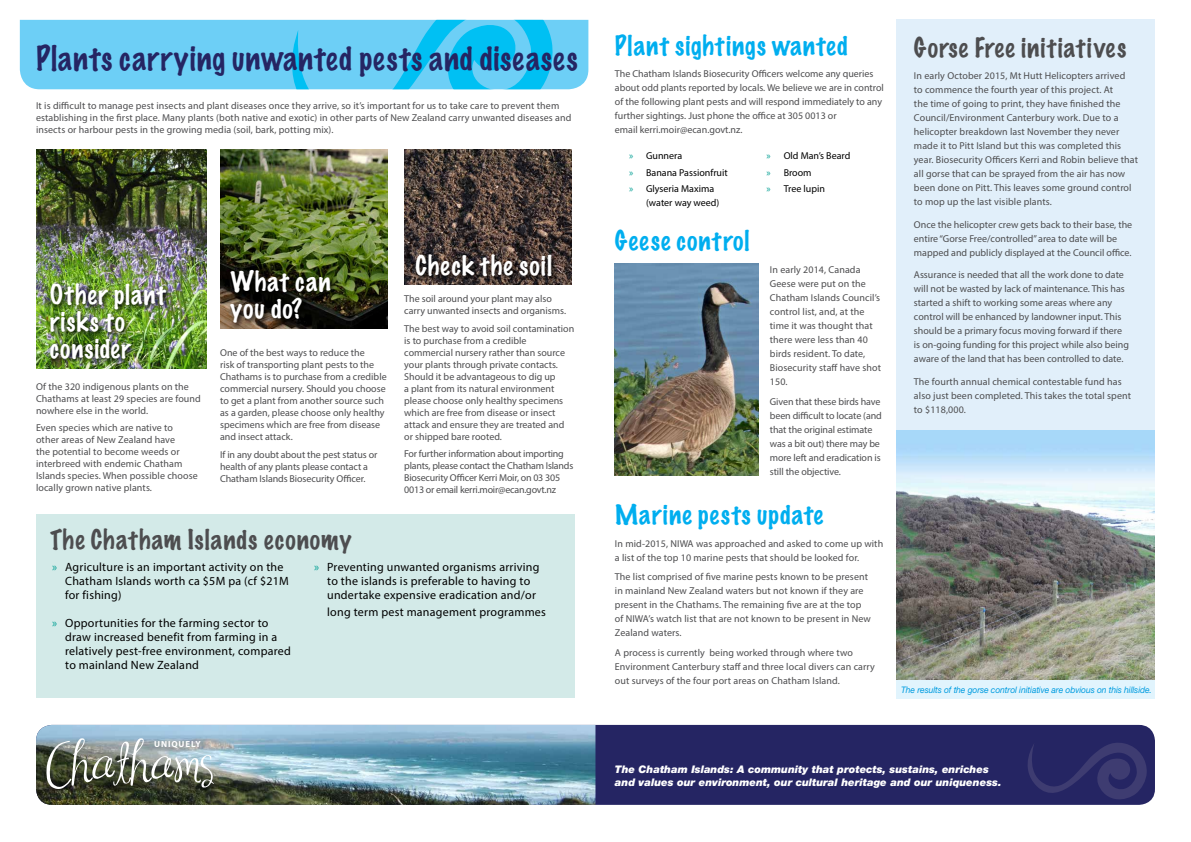
<style>
.page{position:relative;width:1191px;height:842px;background:#fff}
.page>*{position:absolute;margin:0;border:0;box-sizing:border-box;transform-origin:0 0}
.t1{font:100 31px "Marker Felt";letter-spacing:.03em;color:#252563}
.t2{font:100 25px/27px "Marker Felt";letter-spacing:.045em;color:#fff}
.t3{font:100 25px "Marker Felt";letter-spacing:.045em;color:#00aeef}
.t4{font:100 25px "Marker Felt";letter-spacing:.04em;color:#4d4d4f}
.t5{font:12px/14px "Myriad Pro";letter-spacing:.02em;color:#000}
.t6{font:italic 900 10.5px/13px "Helvetica Neue LT Pro";color:#fff}
.t7{font:10px/14px "Myriad Pro";color:#4d4d4f}
.t8{font:10px/12px "Myriad Pro";letter-spacing:-.02em;color:#4d4d4f}
.t9{font:10px/16.8px "Myriad Pro";color:#000}
.t10{font:italic 9px "Helvetica Neue LT Pro";letter-spacing:-.01em;color:#009ce0;scale:.95 1}
.t11{font:700 8.8px "Myriad Pro";letter-spacing:.1em;color:#fff}
.s1{color:#009f93}
</style>
<div class="page">
<div style="left:36px;top:725px;width:1119px;height:80px;background:#252563;border-radius:16px"></div>
<img style="left:36px;top:725px;width:559px;height:80px">
<svg style="left:46px;top:738px;width:168px;height:51px;background:#838a83"></svg>
<svg style="left:1017px;top:743px;width:130px;height:62px"></svg>
<div style="left:897px;top:20px;width:258px;height:411px;background:#e1effa"></div>
<div style="left:36px;top:514px;width:538px;height:184px;background:#d3eae8"></div>
<img style="left:897px;top:431px;width:258px;height:249px">
<svg style="left:20px;top:20px;width:568px;height:69px;background:#5bccf5"></svg>
<img style="left:36px;top:149px;width:170px;height:220px">
<img style="left:47px;top:281px;width:126px;height:85px">
<img style="left:220px;top:150px;width:167px;height:178px">
<svg style="left:227px;top:267px;width:110px;height:62px;background:#211f12"></svg>
<img style="left:404px;top:149px;width:167px;height:135px">
<svg style="left:412px;top:252px;width:147px;height:32px;background:#3a2f2c"></svg>
<img style="left:615px;top:264px;width:143px;height:211px">
<div style="left:897px;top:680px;width:258px;height:18px;background:#e1f4fd"></div>
<h1 class="t1" style="left:36px;top:43px;width:543px">Plants carrying unwanted pests and diseases</h1>
<p class="t7" style="left:36px;top:99px;width:537px;line-height:12px">It is difficult to manage pest insects and plant diseases once they arrive, so it’s important for us to take care to prevent them establishing in the first place. Many plants (both native and exotic) in other parts of New Zealand carry unwanted diseases and insects or harbour pests in the growing media (soil, bark, potting mix).</p>
<h2 class="t2" style="left:50px;top:282px;width:117px">Other plant risks to consider</h2>
<p class="t7" style="left:36px;top:380px;width:166px;line-height:12px">Of the 320 indigenous plants on the<br>Chathams at least 29 species are found nowhere else in the world.</p>
<p class="t7" style="left:36px;top:422px;width:163px;line-height:12px">Even species which are native to other areas of New Zealand have<br>the potential to become weeds or interbreed with endemic Chatham<br>Islands species. When possible choose locally grown native plants.</p>
<h2 class="t2" style="left:231px;top:270px;width:102px">What can you do?</h2>
<p class="t7" style="left:220px;top:347px;width:168px;line-height:12px">One of the best ways to reduce the<br>risk of transporting plant pests to the Chathams is to purchase from a credible commercial nursery. Should you choose to get a plant from another source such as a garden, please choose only healthy specimens which are free from disease and insect attack.</p>
<p class="t7" style="left:220px;top:448px;width:159px;line-height:12px">If in any doubt about the pest status or health of any plants please contact a<br>Chatham Islands Biosecurity Officer.</p>
<h2 class="t2" style="left:415px;top:254px;width:138px">Check the soil</h2>
<p class="t7" style="left:404px;top:292px;width:163px;line-height:12px">The soil around your plant may also carry unwanted insects and organisms.</p>
<p class="t7" style="left:404px;top:322px;width:171px;line-height:12px">The best way to avoid soil contamination is to purchase from a credible commercial nursery rather than source your plants through private contacts.<br>Should it be advantageous to dig up<br>a plant from its natural environment please choose only healthy specimens which are free from disease or insect attack and ensure they are treated and or shipped bare rooted.</p>
<p class="t8" style="left:404px;top:448px;width:171px">For further information about importing plants, please contact the Chatham Islands Biosecurity Officer Kerri Moir, on 03 305<br>0013 or email kerri.moir@ecan.govt.nz</p>
<h2 class="t4" style="left:50px;top:527px;width:303px">The Chatham Islands economy</h2>
<p class="t5" style="left:65px;top:560px;width:225px;text-indent:-13px"><span class="s1">»</span> Agriculture is an important activity on the<br>Chatham Islands worth ca $5M pa (cf $21M for fishing)</p>
<p class="t5" style="left:65px;top:616px;width:227px;text-indent:-13px"><span class="s1">»</span> Opportunities for the farming sector to draw increased benefit from farming in a relatively pest-free environment, compared to mainland New Zealand</p>
<p class="t5" style="left:327px;top:560px;width:214px;text-indent:-13px"><span class="s1">»</span> Preventing unwanted organisms arriving to the islands is preferable to having to undertake expensive eradication and/or</p>
<p class="t5" style="left:327px;top:605px;width:220px">long term pest management programmes</p>
<p class="t11" style="left:154px;top:738px;width:48px">UNIQUELY</p>
<h2 class="t3" style="left:615px;top:33px;width:234px">Plant sightings wanted</h2>
<p class="t7" style="left:615px;top:67px;width:270px">The Chatham Islands Biosecurity Officers welcome any queries about odd plants reported by locals. We believe we are in control of the following plant pests and will respond immediately to any further sightings. Just phone the office at 305 0013 or<br>email kerri.moir@ecan.govt.nz.</p>
<p class="t9" style="left:629px;top:147px;width:100px"><span class="s1">»</span> Gunnera<br><span class="s1">»</span> Banana Passionfruit <span class="s1">»</span> Glyseria Maxima</p>
<p class="t9" style="left:646px;top:194px;width:75px">(water way weed)</p>
<p class="t9" style="left:766px;top:147px;width:85px"><span class="s1">»</span> Old Man’s Beard <span class="s1">»</span> Broom<br><span class="s1">»</span> Tree lupin</p>
<h2 class="t3" style="left:615px;top:229px;width:136px">Geese control</h2>
<p class="t7" style="left:770px;top:262px;width:113px">In early 2014, Canada<br>Geese were put on the<br>Chatham Islands Council’s control list, and, at the time it was thought that there were less than 40 birds resident. To date,<br>Biosecurity staff have shot<br>150.</p>
<p class="t7" style="left:770px;top:394px;width:113px">Given that these birds have been difficult to locate (and that the original estimate was a bit out) there may be more left and eradication is still the objective.</p>
<h2 class="t3" style="left:615px;top:503px;width:210px">Marine pests update</h2>
<p class="t7" style="left:615px;top:536px;width:270px">In mid-2015, NIWA was approached and asked to come up with a list of the top 10 marine pests that should be looked for.</p>
<p class="t7" style="left:615px;top:570px;width:257px">The list comprised of five marine pests known to be present in mainland New Zealand waters but not known if they are present in the Chathams. The remaining five are at the top of NIWA’s watch list that are not known to be present in New Zealand waters.</p>
<p class="t7" style="left:615px;top:646px;width:261px">A process is currently being worked through where two<br>Environment Canterbury staff and three local divers can carry out surveys of the four port areas on Chatham Island.</p>
<h2 class="t4" style="left:914px;top:35px;width:214px">Gorse Free initiatives</h2>
<p class="t7" style="left:914px;top:69px;width:225px">In early October 2015, Mt Hutt Helicopters arrived<br>to commence the fourth year of this project. At<br>the time of going to print, they have finished the Council/Environment Canterbury work. Due to a helicopter breakdown last November they never made it to Pitt Island but this was completed this year. Biosecurity Officers Kerri and Robin believe that all gorse that can be sprayed from the air has now been done on Pitt. This leaves some ground control to mop up the last visible plants.</p>
<p class="t7" style="left:914px;top:217px;width:220px">Once the helicopter crew gets back to their base, the entire “Gorse Free/controlled” area to date will be mapped and publicly displayed at the Council office.</p>
<p class="t7" style="left:914px;top:268px;width:217px">Assurance is needed that all the work done to date will not be wasted by lack of maintenance. This has started a shift to working some areas where any control will be enhanced by landowner input. This should be a primary focus moving forward if there is on-going funding for this project while also being aware of the land that has been controlled to date.</p>
<p class="t7" style="left:914px;top:374px;width:219px">The fourth annual chemical contestable fund has also just been completed. This takes the total spent to $118,000.</p>
<p class="t10" style="left:901px;top:684px;width:266px">The results of the gorse control initiative are obvious on this hillside.</p>
<p class="t6" style="left:615px;top:762px;width:388px">The Chatham Islands: A community that protects, sustains, enriches and values our environment, our cultural heritage and our uniqueness.</p>
</div>
